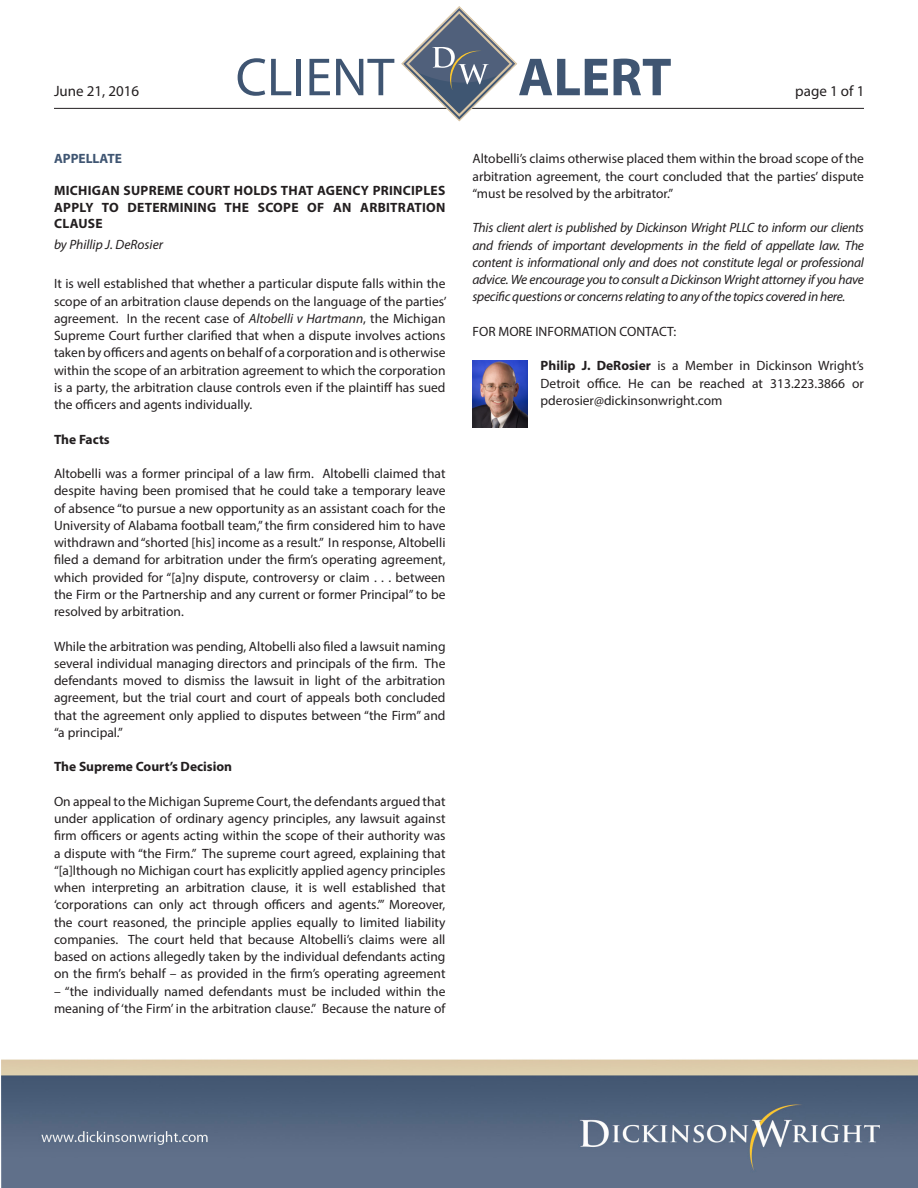
<style>
.page{position:relative;width:918px;height:1188px;background:#fff}
.page>*{position:absolute;margin:0;border:0;box-sizing:border-box;transform-origin:0 0}
.t1{font:54px "Myriad Pro";color:#3f5572}
.t2{font:700 54px "Myriad Pro";color:#3f5572}
.t3{font:15px "Myriad Pro";color:#231f20}
.t4{font:13.5px/17.2px "Myriad Pro";color:#231f20;text-align:justify}
.t5{font:italic 13.5px/17.2px "Myriad Pro";letter-spacing:-.02em;color:#231f20;text-align:justify}
.t6{font:700 13.5px/16.2px "Myriad Pro";letter-spacing:.02em;color:#231f20;text-align:justify}
.t7{font:700 13.5px "Myriad Pro";color:#231f20}
.t8{font:italic 13.5px "Myriad Pro";color:#231f20}
.t9{font:700 13.5px "Myriad Pro";color:#3f5572}
.s1{font-style:italic}
.s2{font-weight:700}
</style>
<div class="page">
<img style="left:1px;top:107px;width:917px;height:1081px">
<hr style="left:54px;top:108px;width:810px;height:1px;background:#231f20">
<svg style="left:401px;top:6px;width:116px;height:115px"></svg>
<img style="left:472px;top:361px;width:55px;height:66px">
<p class="t1" style="left:236px;top:44px;width:160px">CLIENT</p>
<p class="t2" style="left:518px;top:42px;width:155px">ALERT</p>
<p class="t3" style="left:54px;top:82px;width:87px">June 21, 2016</p>
<p class="t3" style="left:795px;top:82px;width:71px">page 1 of 1</p>
<p class="t9" style="left:54px;top:150px;width:69px">APPELLATE</p>
<p class="t6" style="left:54px;top:182px;width:393px">MICHIGAN SUPREME COURT HOLDS THAT AGENCY PRINCIPLES APPLY TO DETERMINING THE SCOPE OF AN ARBITRATION CLAUSE</p>
<p class="t8" style="left:54px;top:237px;width:111px">by Phillip J. DeRosier</p>
<p class="t4" style="left:54px;top:275px;width:394px">It is well established that whether a particular dispute falls within the scope of an arbitration clause depends on the language of the parties’ agreement. In the recent case of <span class="s1">Altobelli v Hartmann</span>, the Michigan Supreme Court further clarified that when a dispute involves actions taken by officers and agents on behalf of a corporation and is otherwise within the scope of an arbitration agreement to which the corporation is a party, the arbitration clause controls even if the plaintiff has sued the officers and agents individually.</p>
<p class="t7" style="left:54px;top:430px;width:57px">The Facts</p>
<p class="t4" style="left:54px;top:465px;width:393px">Altobelli was a former principal of a law firm. Altobelli claimed that despite having been promised that he could take a temporary leave of absence “to pursue a new opportunity as an assistant coach for the University of Alabama football team,” the firm considered him to have withdrawn and “shorted [his] income as a result.” In response, Altobelli filed a demand for arbitration under the firm’s operating agreement, which provided for “[a]ny dispute, controversy or claim . . . between the Firm or the Partnership and any current or former Principal” to be resolved by arbitration.</p>
<p class="t4" style="left:54px;top:637px;width:393px">While the arbitration was pending, Altobelli also filed a lawsuit naming several individual managing directors and principals of the firm. The defendants moved to dismiss the lawsuit in light of the arbitration agreement, but the trial court and court of appeals both concluded that the agreement only applied to disputes between “the Firm” and “a principal.”</p>
<p class="t7" style="left:54px;top:758px;width:180px">The Supreme Court’s Decision</p>
<p class="t4" style="left:54px;top:792px;width:393px">On appeal to the Michigan Supreme Court, the defendants argued that under application of ordinary agency principles, any lawsuit against firm officers or agents acting within the scope of their authority was a dispute with “the Firm.” The supreme court agreed, explaining that “[a]lthough no Michigan court has explicitly applied agency principles when interpreting an arbitration clause, it is well established that ‘corporations can only act through officers and agents.’” Moreover, the court reasoned, the principle applies equally to limited liability companies. The court held that because Altobelli’s claims were all based on actions allegedly taken by the individual defendants acting on the firm’s behalf – as provided in the firm’s operating agreement</p>
<p class="t4" style="left:54px;top:982px;width:393px">– “the individually named defendants must be included within the meaning of ‘the Firm’ in the arbitration clause.” Because the nature of</p>
<p class="t4" style="left:472px;top:150px;width:393px">Altobelli’s claims otherwise placed them within the broad scope of the arbitration agreement, the court concluded that the parties’ dispute “must be resolved by the arbitrator.”</p>
<p class="t5" style="left:472px;top:219px;width:393px">This client alert is published by Dickinson Wright PLLC to inform our clients and friends of important developments in the field of appellate law. The content is informational only and does not constitute legal or professional advice. We encourage you to consult a Dickinson Wright attorney if you have specific questions or concerns relating to any of the topics covered in here.</p>
<p class="t4" style="left:472px;top:323px;width:205px">FOR MORE INFORMATION CONTACT:</p>
<p class="t4" style="left:541px;top:357px;width:325px"><span class="s2">Philip J. DeRosier</span> is a Member in Dickinson Wright’s Detroit office. He can be reached at 313.223.3866 or pderosier@dickinsonwright.com</p>
</div>
